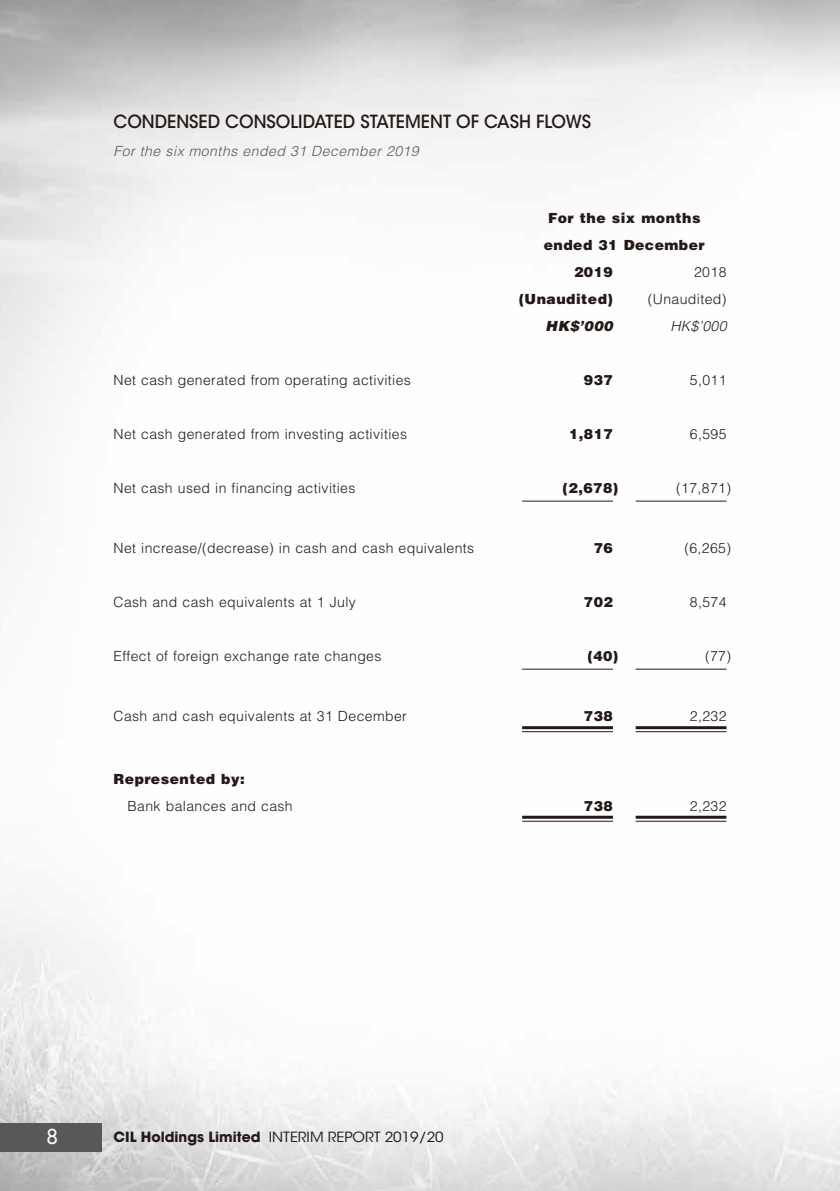
<style>
.page{position:relative;width:840px;height:1191px;background:#fff}
.page>*{position:absolute;margin:0;border:0;box-sizing:border-box;transform-origin:0 0}
.t1{font:500 20px "Futura Std";color:#fff}
.t2{font:500 18px "ITC Avant Garde Std";color:#231916;scale:.95 1}
._50_Table_txt{font:300 14px "Helvetica LT Std";letter-spacing:.03em;color:#231916}
._50_Table_txt-2{font:900 14px "Helvetica LT Std";letter-spacing:.035em;color:#231916}
.t3{font:14px "ITC Avant Garde Std";color:#231916;scale:1.05 1}
.t4{font:italic 300 14px "Helvetica LT Std";letter-spacing:.04em;color:#595857}
._50_Table_txt-3{font:italic 900 14px "Helvetica LT Std";color:#231916}
._50_Table_txt-4{font:italic 300 14px "Helvetica LT Std";color:#231916}
.s1{font-weight:700}
</style>
<div class="page">
<img style="left:0;top:0;width:838px;height:1191px">
<div style="left:0;top:1123px;width:102px;height:28px;background:#595857"></div>
<hr style="left:522px;top:500px;width:90px;height:1px;background:#231916">
<hr style="left:635px;top:500px;width:91px;height:1px;background:#231916">
<hr style="left:522px;top:668px;width:90px;height:1px;background:#231916">
<hr style="left:635px;top:668px;width:91px;height:1px;background:#231916">
<hr style="left:522px;top:726px;width:90px;height:3px;background:#231916">
<hr style="left:522px;top:731px;width:90px;height:1px;background:#231916">
<hr style="left:635px;top:726px;width:91px;height:3px;background:#231916">
<hr style="left:635px;top:731px;width:91px;height:1px;background:#231916">
<hr style="left:522px;top:815px;width:90px;height:3px;background:#231916">
<hr style="left:522px;top:820px;width:90px;height:1px;background:#231916">
<hr style="left:635px;top:815px;width:91px;height:3px;background:#231916">
<hr style="left:635px;top:820px;width:91px;height:1px;background:#231916">
<p class="t2" style="left:113px;top:110px;width:504px">CONDENSED CONSOLIDATED STATEMENT OF CASH FLOWS</p>
<p class="t4" style="left:113px;top:142px;width:306px">For the six months ended 31 December 2019</p>
<p class="_50_Table_txt-2" style="left:547px;top:209px;width:154px">For the six months</p>
<p class="_50_Table_txt-2" style="left:543px;top:236px;width:162px">ended 31 December</p>
<p class="_50_Table_txt-2" style="left:574px;top:263px;width:40px">2019</p>
<p class="_50_Table_txt" style="left:693px;top:263px;width:34px">2018</p>
<p class="_50_Table_txt-2" style="left:518px;top:290px;width:96px">(Unaudited)</p>
<p class="_50_Table_txt" style="left:647px;top:290px;width:80px">(Unaudited)</p>
<p class="_50_Table_txt-3" style="left:545px;top:317px;width:69px">HK$’000</p>
<p class="_50_Table_txt-4" style="left:670px;top:317px;width:58px">HK$’000</p>
<p class="_50_Table_txt" style="left:113px;top:371px;width:299px">Net cash generated from operating activities</p>
<p class="_50_Table_txt-2" style="left:583px;top:371px;width:30px">937</p>
<p class="_50_Table_txt" style="left:689px;top:371px;width:38px">5,011</p>
<p class="_50_Table_txt" style="left:113px;top:425px;width:295px">Net cash generated from investing activities</p>
<p class="_50_Table_txt-2" style="left:568px;top:425px;width:45px">1,817</p>
<p class="_50_Table_txt" style="left:689px;top:425px;width:38px">6,595</p>
<p class="_50_Table_txt" style="left:113px;top:479px;width:243px">Net cash used in financing activities</p>
<p class="_50_Table_txt-2" style="left:562px;top:479px;width:57px">(2,678)</p>
<p class="_50_Table_txt" style="left:675px;top:479px;width:56px">(17,871)</p>
<p class="_50_Table_txt" style="left:113px;top:539px;width:362px">Net increase/(decrease) in cash and cash equivalents</p>
<p class="_50_Table_txt-2" style="left:593px;top:539px;width:21px">76</p>
<p class="_50_Table_txt" style="left:684px;top:539px;width:48px">(6,265)</p>
<p class="_50_Table_txt" style="left:113px;top:593px;width:244px">Cash and cash equivalents at 1 July</p>
<p class="_50_Table_txt-2" style="left:583px;top:593px;width:30px">702</p>
<p class="_50_Table_txt" style="left:689px;top:593px;width:38px">8,574</p>
<p class="_50_Table_txt" style="left:113px;top:647px;width:269px">Effect of foreign exchange rate changes</p>
<p class="_50_Table_txt-2" style="left:587px;top:647px;width:32px">(40)</p>
<p class="_50_Table_txt" style="left:704px;top:647px;width:28px">(77)</p>
<p class="_50_Table_txt" style="left:113px;top:707px;width:295px">Cash and cash equivalents at 31 December</p>
<p class="_50_Table_txt-2" style="left:583px;top:707px;width:30px">738</p>
<p class="_50_Table_txt" style="left:689px;top:707px;width:38px">2,232</p>
<p class="_50_Table_txt-2" style="left:113px;top:769px;width:133px">Represented by:</p>
<p class="_50_Table_txt" style="left:127px;top:797px;width:167px">Bank balances and cash</p>
<p class="_50_Table_txt-2" style="left:583px;top:796px;width:30px">738</p>
<p class="_50_Table_txt" style="left:689px;top:797px;width:38px">2,232</p>
<h1 class="t1" style="left:47px;top:1123px;width:13px">8</h1>
<p class="t3" style="left:113px;top:1128px;width:316px"><span class="s1">CIL Holdings Limited</span> INTERIM REPORT 2019/20</p>
</div>
